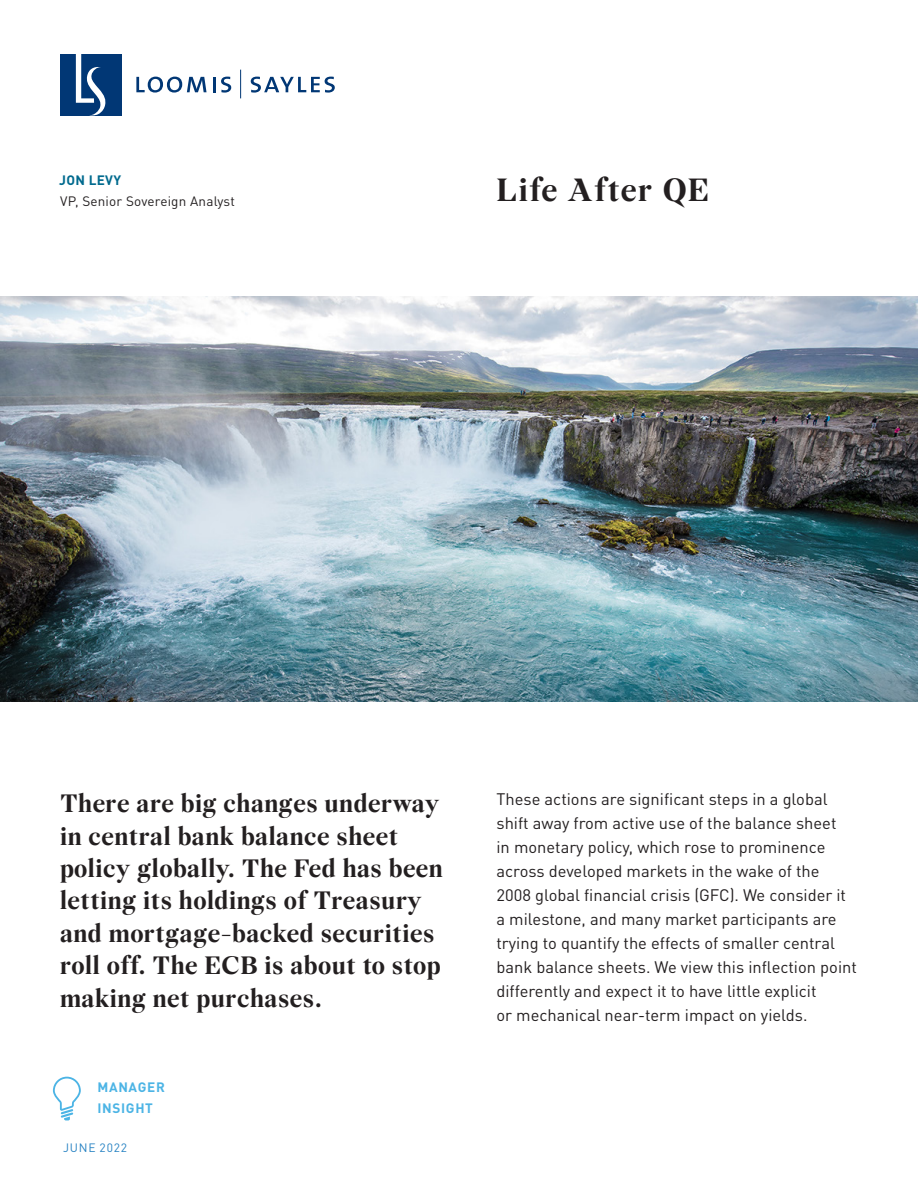
<style>
.page{position:relative;width:918px;height:1188px;background:#fff}
.page>*{position:absolute;margin:0;border:0;box-sizing:border-box;transform-origin:0 0}
.t1{font:700 34.5px "Wremena";letter-spacing:.035em;color:#231f20}
.Section_header{font:700 27px/32.4px "Wremena";letter-spacing:.015em;color:#231f20}
.Bodycopy{font:16.5px/24px "DINOT";color:#231f20}
.Intro_Paragraph{font:13.5px/21px "DINOT";letter-spacing:.015em;color:#231f20}
.t2{font:700 13.5px/21px "DINOT";letter-spacing:.05em;color:#4cb4e5}
.t3{font:12px "DINOT";letter-spacing:.07em;color:#2883c3}
.s1{font-weight:700;color:#006a8e}
</style>
<div class="page">
<img style="left:0;top:297px;width:918px;height:405px">
<div style="left:60px;top:54px;width:61px;height:61px;background:#013775"></div>
<svg style="left:76px;top:54px;width:30px;height:62px"></svg>
<svg style="left:136px;top:77px;width:71px;height:16px"></svg>
<svg style="left:213px;top:77px;width:2px;height:15px"></svg>
<svg style="left:221px;top:77px;width:10px;height:16px"></svg>
<svg style="left:251px;top:77px;width:84px;height:16px"></svg>
<svg style="left:240px;top:70px;width:1px;height:28px"></svg>
<svg style="left:53px;top:1077px;width:28px;height:43px"></svg>
<p class="Intro_Paragraph" style="left:59px;top:170px;width:177px"><span class="s1">JON LEVY<br></span>VP, Senior Sovereign Analyst</p>
<p class="t1" style="left:496px;top:169px;width:215px">Life After QE</p>
<p class="Section_header" style="left:60px;top:788px;width:384px">There are big changes underway in central bank balance sheet policy globally. The Fed has been letting its holdings of Treasury and mortgage-backed securities roll off. The ECB is about to stop making net purchases.</p>
<p class="t2" style="left:97px;top:1077px;width:69px">MANAGER<br>INSIGHT</p>
<p class="t3" style="left:63px;top:1140px;width:66px">JUNE 2022</p>
<p class="Bodycopy" style="left:496px;top:786px;width:362px">These actions are significant steps in a global shift away from active use of the balance sheet<br>in monetary policy, which rose to prominence across developed markets in the wake of the 2008 global financial crisis (GFC). We consider it a milestone, and many market participants are trying to quantify the effects of smaller central bank balance sheets. We view this inflection point differently and expect it to have little explicit<br>or mechanical near-term impact on yields.</p>
</div>
